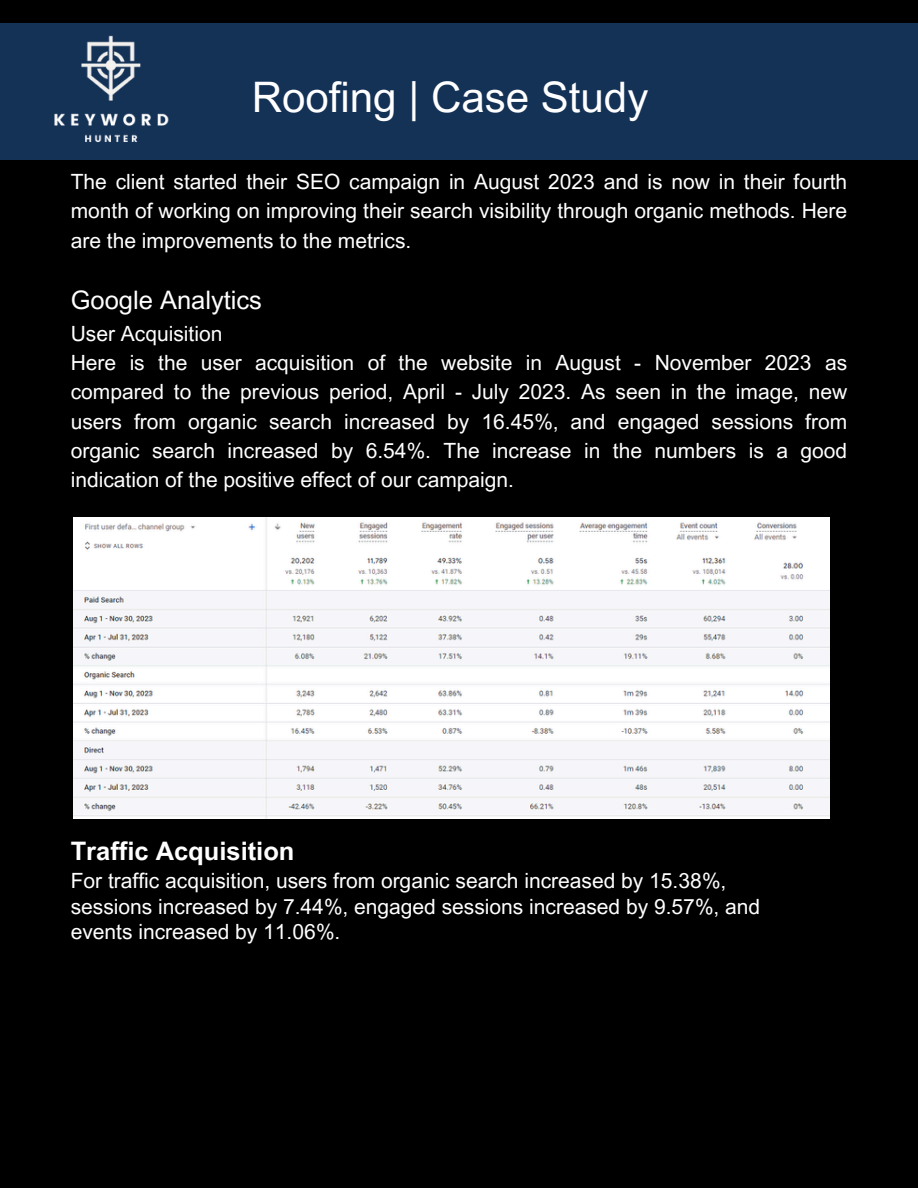
<style>
.page{position:relative;width:918px;height:1188px;background:#000}
.page>*{position:absolute;margin:0;border:0;box-sizing:border-box;transform-origin:0 0}
.t1{font:42px "Arial MT Pro";color:#fff}
.t2{font:700 25.5px "Arial MT Pro";color:#fff}
.t3{font:25.5px "Arial MT Pro";color:#fff}
.t4{font:21px/29.2px "Arial MT Pro";color:#fff;text-align:justify}
</style>
<div class="page">
<div style="left:0;top:24px;width:918px;height:136px;background:#143156"></div>
<img style="left:73px;top:518px;width:756px;height:300px">
<img style="left:11px;top:23px;width:200px;height:120px">
<p class="t1" style="left:252px;top:82px;width:398px">Roofing | Case Study</p>
<p class="t4" style="left:71px;top:170px;width:778px">The client started their SEO campaign in August 2023 and is now in their fourth month of working on improving their search visibility through organic methods. Here are the improvements to the metrics.</p>
<p class="t3" style="left:71px;top:291px;width:193px">Google Analytics</p>
<p class="t4" style="left:71px;top:322px;width:153px">User Acquisition</p>
<p class="t4" style="left:71px;top:351px;width:778px">Here is the user acquisition of the website in August - November 2023 as compared to the previous period, April - July 2023. As seen in the image, new users from organic search increased by 16.45%, and engaged sessions from organic search increased by 6.54%. The increase in the numbers is a good indication of the positive effect of our campaign.</p>
<p class="t2" style="left:71px;top:841px;width:225px">Traffic Acquisition</p>
<p class="t4" style="left:71px;top:870px;width:691px;line-height:25.8px;text-align:left">For traffic acquisition, users from organic search increased by 15.38%, sessions increased by 7.44%, engaged sessions increased by 9.57%, and events increased by 11.06%.</p>
</div>
